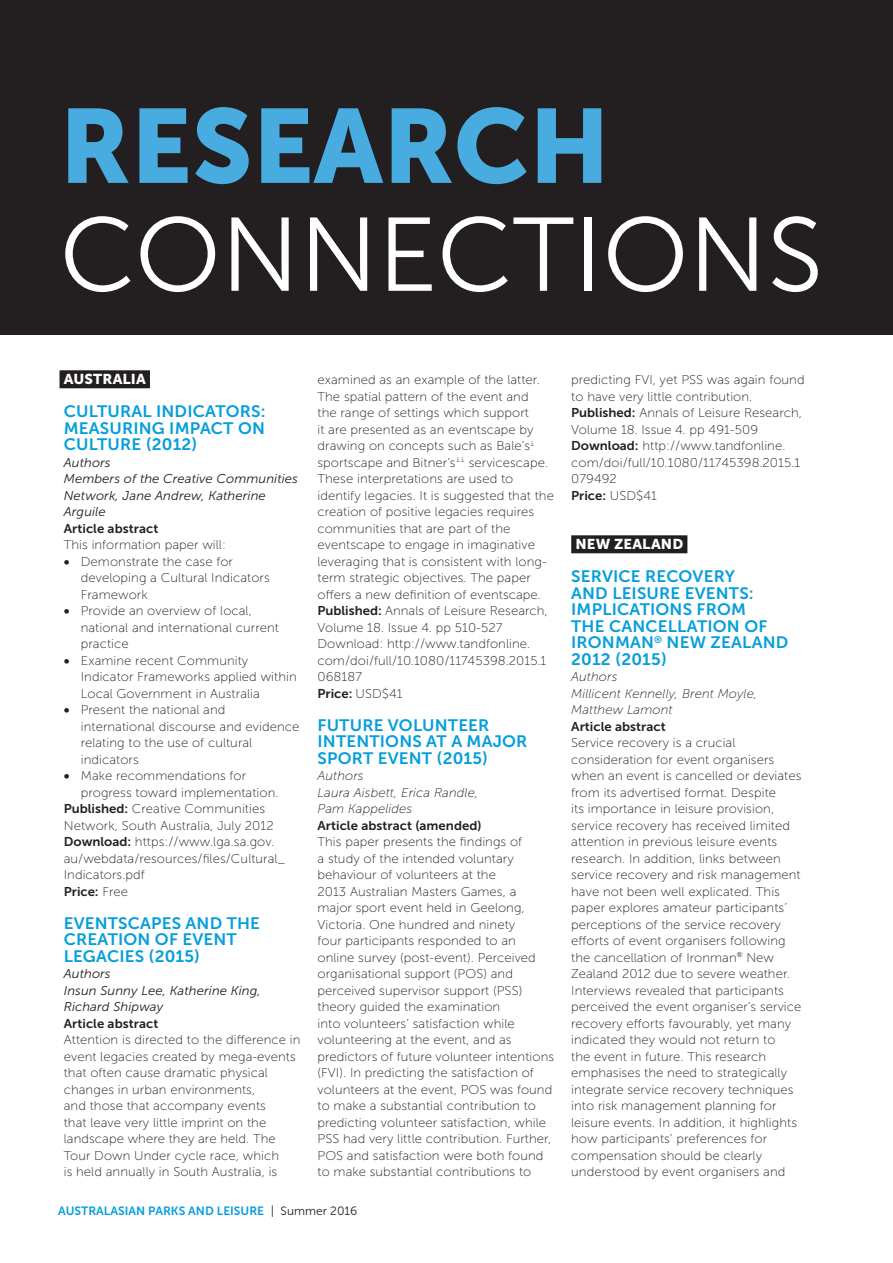
<style>
.page{position:relative;width:893px;height:1263px;background:#fff}
.page>*{position:absolute;margin:0;border:0;box-sizing:border-box;transform-origin:0 0}
.HEAD{font:104.25px/107.9px "Museo Sans 300";color:#fff}
.SUBHEAD{font:16.5px/16.5px "Museo Sans 700";letter-spacing:.01em;color:#069edb}
.SUBHEAD_SMALL{font:14.25px "Museo Sans 900";letter-spacing:.01em;color:#fff}
.BC{font:12.75px/16.5px "Museo Sans 100";letter-spacing:.005em;color:#231f20}
.BC-2{font:italic 12.75px/16.5px "Museo Sans 300";letter-spacing:.005em;color:#231f20}
.BC_ITALIC{font:italic 12.75px/16.5px "Museo Sans 100";letter-spacing:.005em;color:#231f20}
.BC-3{font:12.75px "Museo Sans 700";letter-spacing:.005em;color:#231f20}
.BC_BOLD{font:12.75px "Museo Sans 700";letter-spacing:.005em;color:#231f20}
.t1{font:12px "Museo Sans 700";color:#069edb}
.s1{font-family:"Museo Sans 900";color:#48ace0}
.s2{font-family:"Museo Sans 700"}
.s3{font-family:"Museo Sans 100"}
.s4{font-family:"Museo 300";color:#231f20}
.s5{font-family:"Museo Sans 300";color:#231f20}
</style>
<div class="page">
<div style="left:0;top:0;width:893px;height:335px;background:#231f20"></div>
<div style="left:60px;top:370px;width:90px;height:18px;background:#231f20"></div>
<div style="left:571px;top:535px;width:116px;height:18px;background:#231f20"></div>
<p class="HEAD" style="left:60px;top:94px;width:765px"><span class="s1">RESEARCH<br></span>CONNECTIONS</p>
<p class="SUBHEAD_SMALL" style="left:64px;top:371px;width:84px">AUSTRALIA</p>
<p class="SUBHEAD" style="left:64px;top:403px;width:203px;text-align:justify">CULTURAL INDICATORS:<br>MEASURING IMPACT ON CULTURE (2012)</p>
<p class="BC-2" style="left:64px;top:454px;width:49px">Authors</p>
<p class="BC-2" style="left:64px;top:470px;width:236px">Members of the Creative Communities<br>Network, Jane Andrew, Katherine<br>Arguile</p>
<p class="BC-3" style="left:64px;top:521px;width:96px">Article abstract</p>
<p class="BC" style="left:64px;top:537px;width:164px">This information paper will:</p>
<p class="BC" style="left:81px;top:553px;width:191px;text-indent:-17px">• Demonstrate the case for developing a Cultural Indicators<br>Framework</p>
<p class="BC" style="left:81px;top:603px;width:200px;text-indent:-17px">• Provide an overview of local, national and international current practice</p>
<p class="BC" style="left:81px;top:652px;width:217px;text-indent:-17px">• Examine recent Community<br>Indicator Frameworks applied within<br>Local Government in Australia</p>
<p class="BC" style="left:81px;top:702px;width:220px;text-indent:-17px">• Present the national and international discourse and evidence relating to the use of cultural indicators</p>
<p class="BC" style="left:81px;top:768px;width:199px;text-indent:-17px">• Make recommendations for progress toward implementation.</p>
<p class="BC" style="left:64px;top:801px;width:211px"><span class="s2">Published:</span> Creative Communities<br>Network, South Australia, July 2012</p>
<p class="BC" style="left:64px;top:834px;width:223px"><span class="s2">Download:</span> https://www.lga.sa.gov. au/webdata/resources/files/Cultural_<br>Indicators.pdf</p>
<p class="BC-3" style="left:64px;top:884px;width:66px">Price: <span class="s3">Free</span></p>
<p class="SUBHEAD" style="left:64px;top:915px;width:198px">EVENTSCAPES AND THE<br>CREATION OF EVENT<br>LEGACIES (2015)</p>
<p class="BC-2" style="left:64px;top:965px;width:49px">Authors</p>
<p class="BC-2" style="left:64px;top:982px;width:198px">Insun Sunny Lee, Katherine King,<br>Richard Shipway</p>
<p class="BC-3" style="left:64px;top:1016px;width:96px">Article abstract</p>
<p class="BC" style="left:64px;top:1032px;width:238px">Attention is directed to the difference in event legacies created by mega-events that often cause dramatic physical changes in urban environments,<br>and those that accompany events<br>that leave very little imprint on the landscape where they are held. The Tour Down Under cycle race, which<br>is held annually in South Australia, is</p>
<p class="BC" style="left:317px;top:372px;width:238px">examined as an example of the latter.<br>The spatial pattern of the event and<br>the range of settings which support<br>it are presented as an eventscape by drawing on concepts such as Bale’s<sup>i </sup>sportscape and Bitner’s<sup>ii</sup> servicescape.<br>These interpretations are used to identify legacies. It is suggested that the creation of positive legacies requires communities that are part of the eventscape to engage in imaginative leveraging that is consistent with long&shy;term strategic objectives. The paper offers a new definition of eventscape.</p>
<p class="BC" style="left:317px;top:603px;width:232px"><span class="s2">Published:</span> Annals of Leisure Research,<br>Volume 18. Issue 4. pp 510-527</p>
<p class="BC" style="left:317px;top:636px;width:230px">Download: http://www.tandfonline. com/doi/full/10.1080/11745398.2015.1<br>068187</p>
<p class="BC-3" style="left:317px;top:686px;width:87px">Price: <span class="s3">USD$41</span></p>
<p class="SUBHEAD" style="left:317px;top:717px;width:211px">FUTURE VOLUNTEER<br>INTENTIONS AT A MAJOR<br>SPORT EVENT (2015)</p>
<p class="BC_ITALIC" style="left:317px;top:768px;width:48px">Authors</p>
<p class="BC_ITALIC" style="left:317px;top:784px;width:162px">Laura Aisbett, Erica Randle,</p>
<p class="BC_ITALIC" style="left:317px;top:801px;width:96px">Pam Kappelides</p>
<p class="BC_BOLD" style="left:317px;top:818px;width:166px">Article abstract (amended)</p>
<p class="BC" style="left:317px;top:834px;width:238px">This paper presents the findings of<br>a study of the intended voluntary behaviour of volunteers at the<br>2013 Australian Masters Games, a<br>major sport event held in Geelong, Victoria. One hundred and ninety<br>four participants responded to an online survey (post-event). Perceived organisational support (POS) and perceived supervisor support (PSS) theory guided the examination<br>into volunteers’ satisfaction while volunteering at the event, and as predictors of future volunteer intentions (FVI). In predicting the satisfaction of volunteers at the event, POS was found to make a substantial contribution to predicting volunteer satisfaction, while PSS had very little contribution. Further, POS and satisfaction were both found to make substantial contributions to</p>
<p class="t1" style="left:58px;top:1204px;width:301px">AUSTRALASIAN PARKS AND LEISURE <span class="s4">|</span> <span class="s5">Summer 2016</span></p>
<p class="BC" style="left:571px;top:372px;width:235px">predicting FVI, yet PSS was again found to have very little contribution.</p>
<p class="BC" style="left:571px;top:405px;width:232px"><span class="s2">Published:</span> Annals of Leisure Research,<br>Volume 18. Issue 4. pp 491-509</p>
<p class="BC" style="left:571px;top:438px;width:230px"><span class="s2">Download:</span> http://www.tandfonline. com/doi/full/10.1080/11745398.2015.1<br>079492</p>
<p class="BC-3" style="left:571px;top:488px;width:87px">Price: <span class="s3">USD$41</span></p>
<p class="SUBHEAD_SMALL" style="left:575px;top:536px;width:109px">NEW ZEALAND</p>
<p class="SUBHEAD" style="left:571px;top:568px;width:219px">SERVICE RECOVERY<br>AND LEISURE EVENTS:<br>IMPLICATIONS FROM<br>THE CANCELLATION OF<br>IRONMAN<sup>®</sup> NEW ZEALAND<br>2012 (2015)</p>
<p class="BC_ITALIC" style="left:571px;top:669px;width:48px">Authors</p>
<p class="BC_ITALIC" style="left:571px;top:685px;width:188px">Millicent Kennelly, Brent Moyle,<br>Matthew Lamont</p>
<p class="BC_BOLD" style="left:571px;top:719px;width:96px">Article abstract</p>
<p class="BC" style="left:571px;top:735px;width:232px">Service recovery is a crucial consideration for event organisers when an event is cancelled or deviates from its advertised format. Despite<br>its importance in leisure provision, service recovery has received limited attention in previous leisure events research. In addition, links between service recovery and risk management have not been well explicated. This paper explores amateur participants’ perceptions of the service recovery efforts of event organisers following the cancellation of Ironman<sup>®</sup> New Zealand 2012 due to severe weather.<br>Interviews revealed that participants perceived the event organiser’s service recovery efforts favourably, yet many indicated they would not return to<br>the event in future. This research emphasises the need to strategically integrate service recovery techniques into risk management planning for leisure events. In addition, it highlights how participants’ preferences for compensation should be clearly understood by event organisers and</p>
</div>
